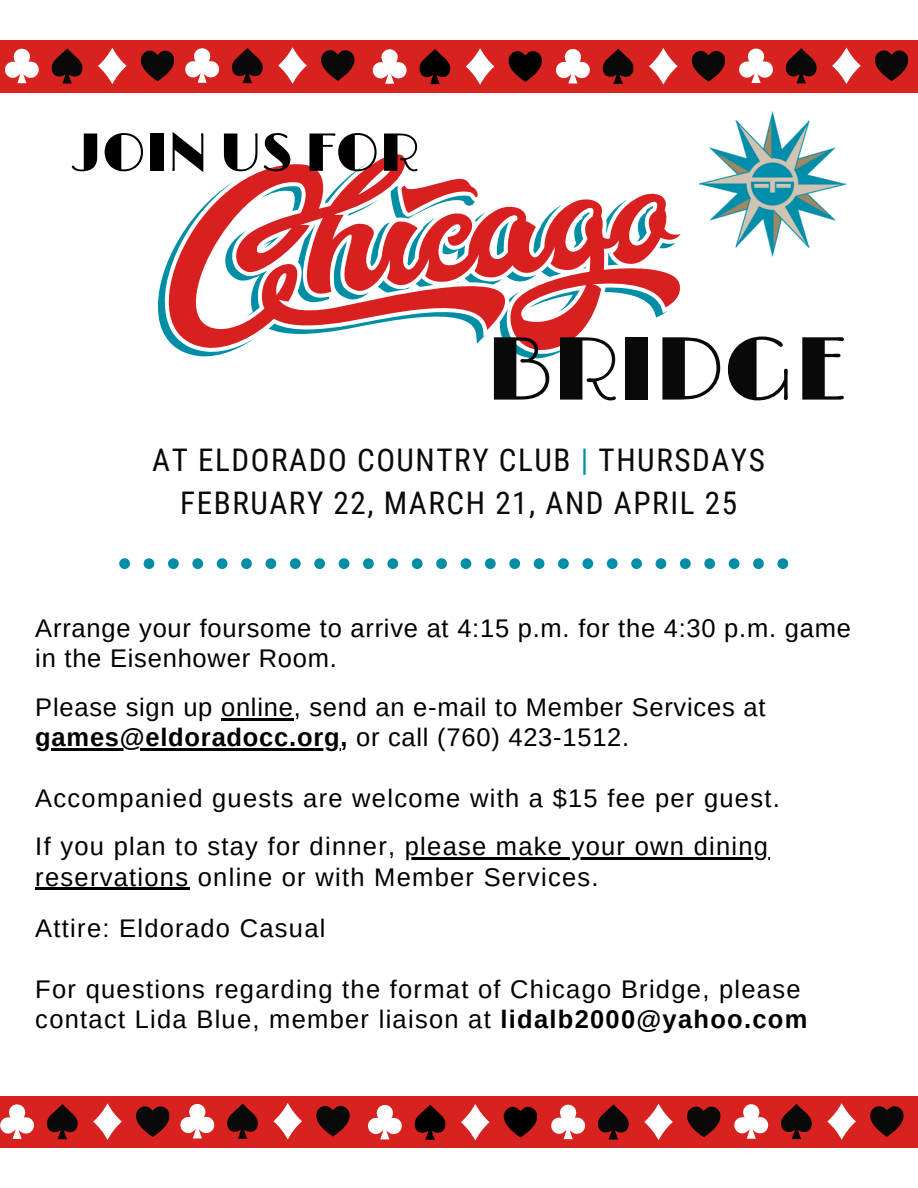
<style>
.page{position:relative;width:918px;height:1188px;background:#fff}
.page>*{position:absolute;margin:0;border:0;box-sizing:border-box;transform-origin:0 0}
.t1{font:90.15px "Limelight";color:#0a090a}
.t2{font:54px "Limelight";color:#000}
.t3{font:31.2px/42.8px "Roboto Condensed";letter-spacing:.05em;color:#0a090a;text-align:center}
.t4{font:25.5px/48.3px "Arimo";letter-spacing:.05em;color:#000}
.t5{font:25.5px "Arimo";letter-spacing:.03em;color:#000}
.t6{font:700 25.5px "Arimo";letter-spacing:.03em;color:#000}
.s1{color:#008ea6}
.s2{font-weight:400}
.s3{font-weight:700}
</style>
<div class="page">
<div style="left:0;top:41px;width:918px;height:51px;background:#d7221f"></div>
<svg style="left:51px;top:48px;width:32px;height:36px"></svg>
<svg style="left:141px;top:50px;width:33px;height:31px"></svg>
<svg style="left:98px;top:48px;width:29px;height:36px"></svg>
<svg style="left:5px;top:48px;width:34px;height:35px"></svg>
<svg style="left:232px;top:48px;width:31px;height:35px"></svg>
<svg style="left:321px;top:50px;width:33px;height:31px"></svg>
<svg style="left:278px;top:47px;width:29px;height:37px"></svg>
<svg style="left:185px;top:48px;width:34px;height:35px"></svg>
<svg style="left:602px;top:49px;width:32px;height:35px"></svg>
<svg style="left:692px;top:50px;width:33px;height:32px"></svg>
<svg style="left:649px;top:48px;width:29px;height:37px"></svg>
<svg style="left:556px;top:49px;width:34px;height:34px"></svg>
<svg style="left:785px;top:48px;width:32px;height:35px"></svg>
<svg style="left:875px;top:50px;width:33px;height:31px"></svg>
<svg style="left:832px;top:47px;width:29px;height:37px"></svg>
<svg style="left:739px;top:48px;width:34px;height:35px"></svg>
<svg style="left:419px;top:49px;width:31px;height:35px"></svg>
<svg style="left:508px;top:51px;width:34px;height:31px"></svg>
<svg style="left:466px;top:48px;width:28px;height:37px"></svg>
<svg style="left:373px;top:49px;width:34px;height:35px"></svg>
<div style="left:0;top:1096px;width:918px;height:52px;background:#d7221f"></div>
<svg style="left:46px;top:1104px;width:32px;height:35px"></svg>
<svg style="left:136px;top:1106px;width:33px;height:31px"></svg>
<svg style="left:93px;top:1103px;width:29px;height:37px"></svg>
<svg style="left:0;top:1104px;width:34px;height:35px"></svg>
<svg style="left:227px;top:1104px;width:31px;height:35px"></svg>
<svg style="left:316px;top:1105px;width:33px;height:32px"></svg>
<svg style="left:273px;top:1103px;width:29px;height:37px"></svg>
<svg style="left:181px;top:1104px;width:34px;height:34px"></svg>
<svg style="left:598px;top:1104px;width:31px;height:36px"></svg>
<svg style="left:687px;top:1106px;width:33px;height:31px"></svg>
<svg style="left:644px;top:1104px;width:29px;height:36px"></svg>
<svg style="left:551px;top:1104px;width:35px;height:35px"></svg>
<svg style="left:781px;top:1104px;width:31px;height:35px"></svg>
<svg style="left:870px;top:1106px;width:33px;height:31px"></svg>
<svg style="left:827px;top:1103px;width:29px;height:37px"></svg>
<svg style="left:734px;top:1104px;width:35px;height:35px"></svg>
<svg style="left:414px;top:1105px;width:32px;height:35px"></svg>
<svg style="left:504px;top:1106px;width:33px;height:32px"></svg>
<svg style="left:461px;top:1104px;width:29px;height:37px"></svg>
<svg style="left:368px;top:1104px;width:34px;height:35px"></svg>
<img style="left:700px;top:112px;width:145px;height:145px">
<hr style="left:221px;top:718px;width:73px;height:2px;background:#000">
<hr style="left:35px;top:748px;width:305px;height:3px;background:#000">
<hr style="left:405px;top:857px;width:364px;height:3px;background:#000">
<hr style="left:35px;top:888px;width:154px;height:2px;background:#000">
<div style="left:119px;top:558px;width:11px;height:11px;background:#008ea6;border-radius:50%"></div>
<div style="left:144px;top:558px;width:10px;height:11px;background:#008ea6;border-radius:50%"></div>
<div style="left:168px;top:558px;width:11px;height:11px;background:#008ea6;border-radius:50%"></div>
<div style="left:192px;top:558px;width:11px;height:11px;background:#008ea6;border-radius:50%"></div>
<div style="left:217px;top:558px;width:11px;height:11px;background:#008ea6;border-radius:50%"></div>
<div style="left:241px;top:558px;width:11px;height:11px;background:#008ea6;border-radius:50%"></div>
<div style="left:266px;top:558px;width:10px;height:11px;background:#008ea6;border-radius:50%"></div>
<div style="left:290px;top:558px;width:11px;height:11px;background:#008ea6;border-radius:50%"></div>
<div style="left:314px;top:558px;width:11px;height:11px;background:#008ea6;border-radius:50%"></div>
<div style="left:339px;top:558px;width:10px;height:11px;background:#008ea6;border-radius:50%"></div>
<div style="left:363px;top:558px;width:11px;height:11px;background:#008ea6;border-radius:50%"></div>
<div style="left:387px;top:558px;width:11px;height:11px;background:#008ea6;border-radius:50%"></div>
<div style="left:412px;top:558px;width:11px;height:11px;background:#008ea6;border-radius:50%"></div>
<div style="left:436px;top:558px;width:11px;height:11px;background:#008ea6;border-radius:50%"></div>
<div style="left:461px;top:558px;width:10px;height:11px;background:#008ea6;border-radius:50%"></div>
<div style="left:485px;top:558px;width:11px;height:11px;background:#008ea6;border-radius:50%"></div>
<div style="left:509px;top:558px;width:11px;height:11px;background:#008ea6;border-radius:50%"></div>
<div style="left:534px;top:558px;width:10px;height:11px;background:#008ea6;border-radius:50%"></div>
<div style="left:558px;top:558px;width:11px;height:11px;background:#008ea6;border-radius:50%"></div>
<div style="left:582px;top:558px;width:11px;height:11px;background:#008ea6;border-radius:50%"></div>
<div style="left:607px;top:558px;width:11px;height:11px;background:#008ea6;border-radius:50%"></div>
<div style="left:631px;top:558px;width:11px;height:11px;background:#008ea6;border-radius:50%"></div>
<div style="left:656px;top:558px;width:10px;height:11px;background:#008ea6;border-radius:50%"></div>
<div style="left:680px;top:558px;width:11px;height:11px;background:#008ea6;border-radius:50%"></div>
<div style="left:704px;top:558px;width:11px;height:11px;background:#008ea6;border-radius:50%"></div>
<div style="left:729px;top:558px;width:11px;height:11px;background:#008ea6;border-radius:50%"></div>
<div style="left:753px;top:558px;width:11px;height:11px;background:#008ea6;border-radius:50%"></div>
<div style="left:777px;top:558px;width:11px;height:11px;background:#008ea6;border-radius:50%"></div>
<svg style="left:158px;top:154px;width:523px;height:201px"></svg>
<h1 class="t2" style="left:72px;top:122px;width:349px">JOIN US FOR</h1>
<h2 class="t1" style="left:486px;top:318px;width:363px">BRIDGE</h2>
<p class="t3" style="left:152px;top:439px;width:614px">AT ELDORADO COUNTRY CLUB <span class="s1">|</span> THURSDAYS<br>FEBRUARY 22, MARCH 21, AND APRIL 25</p>
<p class="t5" style="left:35px;top:614px;width:817px">Arrange your foursome to arrive at 4:15 p.m. for the 4:30 p.m. game</p>
<p class="t5" style="left:35px;top:644px;width:303px">in the Eisenhower Room.</p>
<p class="t5" style="left:35px;top:693px;width:732px">Please sign up online, send an e-mail to Member Services at</p>
<p class="t6" style="left:35px;top:723px;width:595px">games@eldoradocc.org, <span class="s2">or call (760) 423-1512.</span></p>
<p class="t4" style="left:35px;top:774px;width:746px">Accompanied guests are welcome with a $15 fee per guest.<br>If you plan to stay for dinner, please make your own dining</p>
<p class="t4" style="left:35px;top:851px;width:565px;line-height:51.8px">reservations online or with Member Services.<br>Attire: Eldorado Casual</p>
<p class="t4" style="left:35px;top:974px;width:774px;line-height:30.3px">For questions regarding the format of Chicago Bridge, please contact Lida Blue, member liaison at <span class="s3">lidalb2000@yahoo.com</span></p>
</div>
